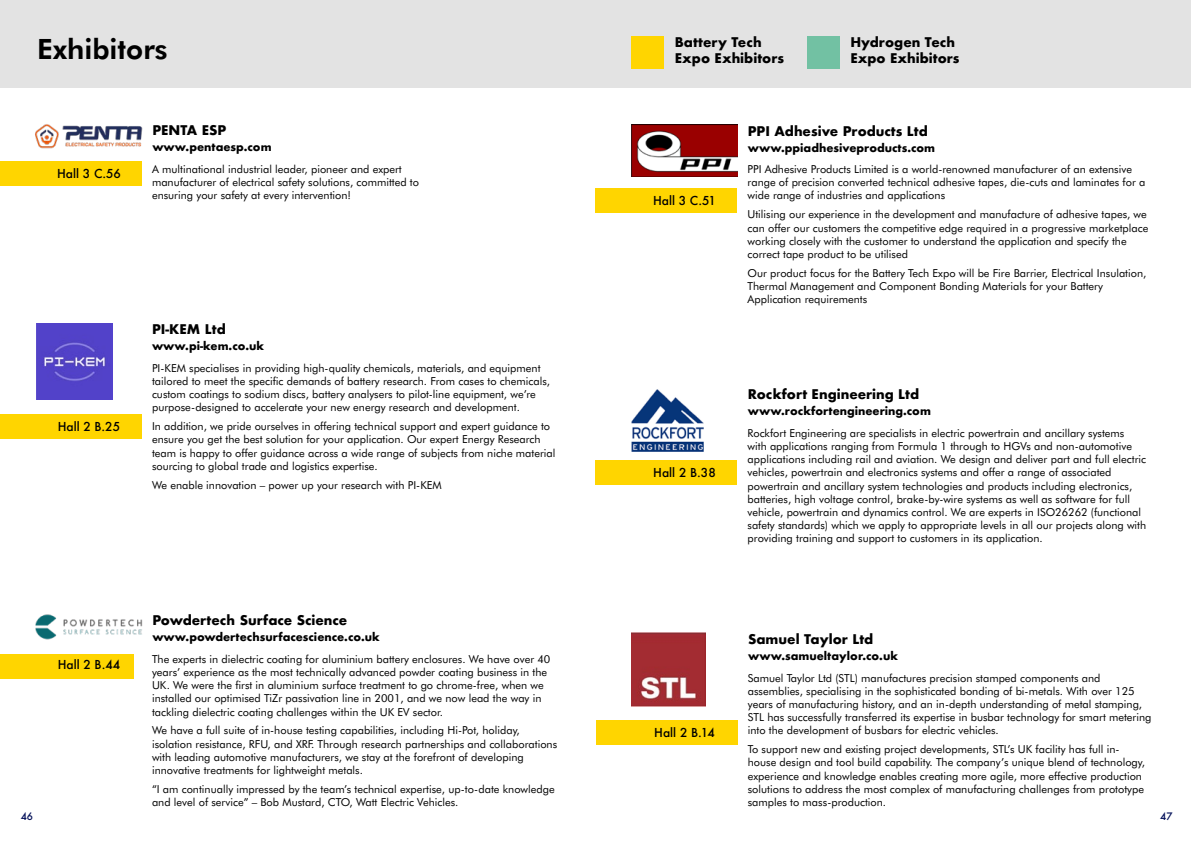
<style>
.page{position:relative;width:1191px;height:842px;background:#fff}
.page>*{position:absolute;margin:0;border:0;box-sizing:border-box;transform-origin:0 0}
.t1{font:700 28px "Futura BT";color:#000}
.t2{font:700 13px/16px "Futura";color:#000}
.t3{font:500 12px "Futura";color:#000}
.t4{font:11px/13.2px "Futura BT";color:#000}
.t5{font:700 11px "Futura";color:#000}
.t6{font:500 10px "Futura";color:#031059}
</style>
<div class="page">
<div style="left:0;top:0;width:1191px;height:88px;background:#e3e3e3"></div>
<div style="left:0;top:161px;width:142px;height:25px;background:#ffd500"></div>
<img style="left:35px;top:124px;width:108px;height:25px">
<div style="left:0;top:414px;width:142px;height:24px;background:#ffd500"></div>
<img style="left:36px;top:323px;width:77px;height:77px">
<div style="left:0;top:654px;width:134px;height:25px;background:#ffd500"></div>
<img style="left:35px;top:614px;width:108px;height:26px">
<div style="left:595px;top:188px;width:142px;height:25px;background:#ffd500"></div>
<img style="left:631px;top:125px;width:106px;height:51px">
<div style="left:595px;top:460px;width:142px;height:25px;background:#ffd500"></div>
<img style="left:631px;top:389px;width:72px;height:62px">
<div style="left:595px;top:720px;width:142px;height:24px;background:#ffd500"></div>
<img style="left:631px;top:633px;width:74px;height:74px">
<div style="left:631px;top:36px;width:32px;height:32px;background:#ffd500"></div>
<div style="left:807px;top:36px;width:32px;height:32px;background:#72c1a3"></div>
<h1 class="t1" style="left:37px;top:30px;width:132px">Exhibitors</h1>
<p class="t3" style="left:57px;top:165px;width:65px">Hall 3 C.56</p>
<p class="t2" style="left:152px;top:122px;width:76px">PENTA ESP</p>
<p class="t5" style="left:152px;top:139px;width:121px">www.pentaesp.com</p>
<p class="t4" style="left:152px;top:162px;width:268px">A multinational industrial leader, pioneer and expert manufacturer of electrical safety solutions, committed to ensuring your safety at every intervention!</p>
<p class="t3" style="left:58px;top:418px;width:64px">Hall 2 B.25</p>
<p class="t2" style="left:152px;top:321px;width:75px">PI-KEM Ltd</p>
<p class="t5" style="left:152px;top:338px;width:114px">www.pi-kem.co.uk</p>
<p class="t4" style="left:152px;top:361px;width:399px">PI-KEM specialises in providing high-quality chemicals, materials, and equipment tailored to meet the specific demands of battery research. From cases to chemicals, custom coatings to sodium discs, battery analysers to pilot-line equipment, we’re purpose-designed to accelerate your new energy research and development.</p>
<p class="t4" style="left:152px;top:419px;width:405px">In addition, we pride ourselves in offering technical support and expert guidance to ensure you get the best solution for your application. Our expert Energy Research team is happy to offer guidance across a wide range of subjects from niche material sourcing to global trade and logistics expertise.</p>
<p class="t4" style="left:152px;top:478px;width:291px">We enable innovation – power up your research with PI-KEM</p>
<p class="t3" style="left:58px;top:656px;width:64px">Hall 2 B.44</p>
<p class="t2" style="left:152px;top:612px;width:196px">Powdertech Surface Science</p>
<p class="t5" style="left:152px;top:629px;width:229px">www.powdertechsurfacescience.co.uk</p>
<p class="t4" style="left:152px;top:652px;width:400px">The experts in dielectric coating for aluminium battery enclosures. We have over 40 years’ experience as the most technically advanced powder coating business in the UK. We were the first in aluminium surface treatment to go chrome-free, when we installed our optimised TiZr passivation line in 2001, and we now lead the way in tackling dielectric coating challenges within the UK EV sector.</p>
<p class="t4" style="left:152px;top:724px;width:407px">We have a full suite of in-house testing capabilities, including Hi-Pot, holiday, isolation resistance, RFU, and XRF. Through research partnerships and collaborations with leading automotive manufacturers, we stay at the forefront of developing innovative treatments for lightweight metals.</p>
<p class="t4" style="left:152px;top:782px;width:404px">“I am continually impressed by the team’s technical expertise, up-to-date knowledge and level of service” – Bob Mustard, CTO, Watt Electric Vehicles.</p>
<p class="t2" style="left:675px;top:34px;width:111px">Battery Tech<br>Expo Exhibitors</p>
<p class="t2" style="left:850px;top:34px;width:111px">Hydrogen Tech<br>Expo Exhibitors</p>
<p class="t3" style="left:653px;top:192px;width:64px">Hall 3 C.51</p>
<p class="t2" style="left:748px;top:123px;width:182px">PPI Adhesive Products Ltd</p>
<p class="t5" style="left:748px;top:139px;width:189px">www.ppiadhesiveproducts.com</p>
<p class="t4" style="left:747px;top:162px;width:399px">PPI Adhesive Products Limited is a world-renowned manufacturer of an extensive range of precision converted technical adhesive tapes, die-cuts and laminates for a wide range of industries and applications</p>
<p class="t4" style="left:747px;top:208px;width:402px">Utilising our experience in the development and manufacture of adhesive tapes, we can offer our customers the competitive edge required in a progressive marketplace working closely with the customer to understand the application and specify the correct tape product to be utilised</p>
<p class="t4" style="left:747px;top:266px;width:400px">Our product focus for the Battery Tech Expo will be Fire Barrier, Electrical Insulation,<br>Thermal Management and Component Bonding Materials for your Battery<br>Application requirements</p>
<p class="t3" style="left:653px;top:465px;width:64px">Hall 2 B.38</p>
<p class="t2" style="left:748px;top:386px;width:173px">Rockfort Engineering Ltd</p>
<p class="t5" style="left:748px;top:403px;width:185px">www.rockfortengineering.com</p>
<p class="t4" style="left:747px;top:426px;width:400px">Rockfort Engineering are specialists in electric powertrain and ancillary systems with applications ranging from Formula 1 through to HGVs and non-automotive applications including rail and aviation. We design and deliver part and full electric vehicles, powertrain and electronics systems and offer a range of associated powertrain and ancillary system technologies and products including electronics, batteries, high voltage control, brake-by-wire systems as well as software for full vehicle, powertrain and dynamics control. We are experts in ISO26262 (functional safety standards) which we apply to appropriate levels in all our projects along with providing training and support to customers in its application.</p>
<p class="t3" style="left:654px;top:724px;width:62px">Hall 2 B.14</p>
<p class="t2" style="left:748px;top:631px;width:127px">Samuel Taylor Ltd</p>
<p class="t5" style="left:748px;top:648px;width:151px">www.samueltaylor.co.uk</p>
<p class="t4" style="left:748px;top:671px;width:405px">Samuel Taylor Ltd (STL) manufactures precision stamped components and assemblies, specialising in the sophisticated bonding of bi-metals. With over 125 years of manufacturing history, and an in-depth understanding of metal stamping, STL has successfully transferred its expertise in busbar technology for smart metering into the development of busbars for electric vehicles.</p>
<p class="t4" style="left:748px;top:742px;width:399px">To support new and existing project developments, STL’s UK facility has full in&shy;house design and tool build capability. The company’s unique blend of technology, experience and knowledge enables creating more agile, more effective production solutions to address the most complex of manufacturing challenges from prototype samples to mass-production.</p>
<p class="t6" style="left:21px;top:809px;width:14px">46</p>
<p class="t6" style="left:1160px;top:809px;width:14px">47</p>
</div>
